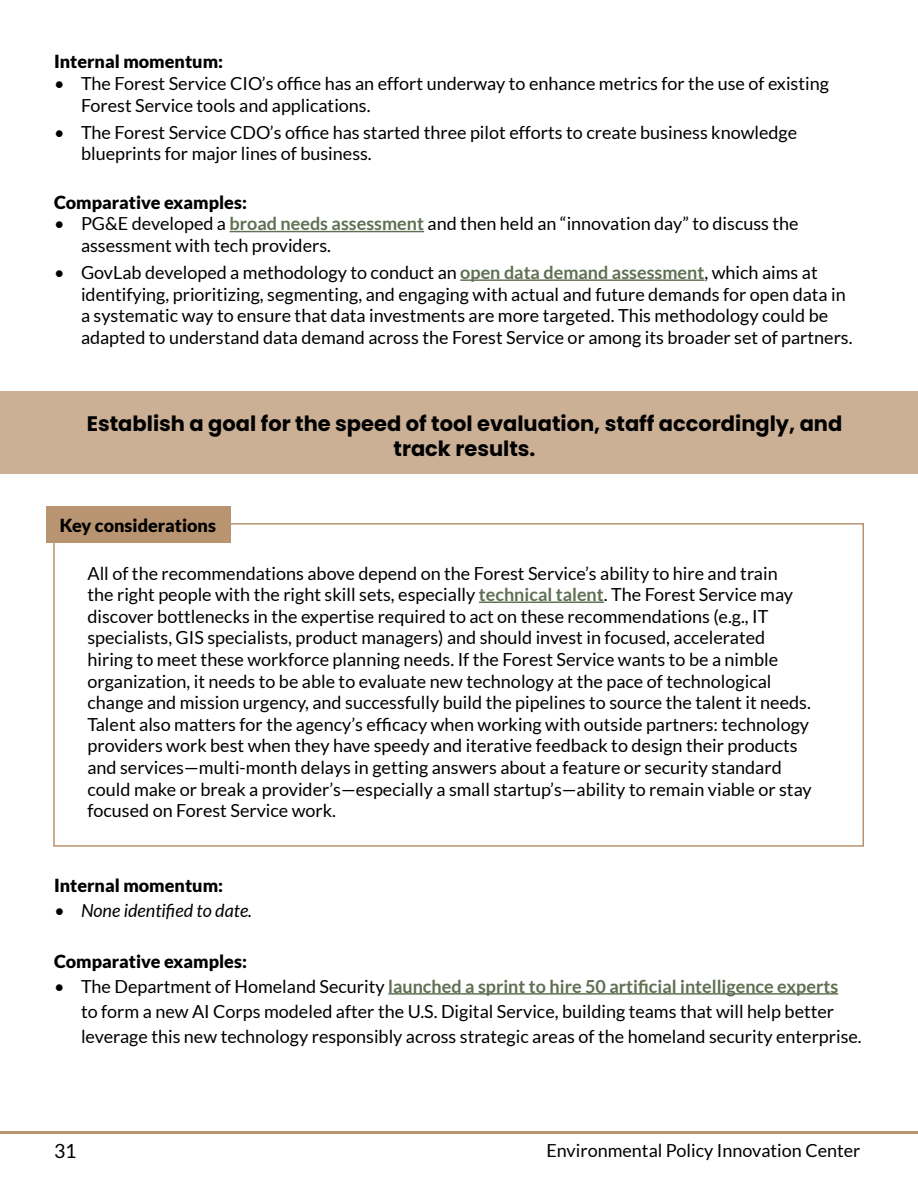
<style>
.page{position:relative;width:918px;height:1188px;background:#fff}
.page>*{position:absolute;margin:0;border:0;box-sizing:border-box;transform-origin:0 0}
.t1{font:700 21px/25.2px "Poppins";color:#000;text-align:center}
.t2{font:19.5px "Lato";color:#000}
.t3{font:18px/21.6px "Lato";color:#000}
.t4{font:900 18px "Lato";color:#000}
.t5{font:italic 18px "Lato";color:#000}
.s1{font-weight:700;color:#5f6f52}
</style>
<div class="page">
<hr style="left:0;top:1131px;width:918px;height:3px;background:#b99470">
<div style="left:53px;top:523px;width:811px;height:324px;border:2px solid #b99470"></div>
<div style="left:46px;top:506px;width:184px;height:37px;background:#b99470"></div>
<hr style="left:230px;top:231px;width:194px;height:1px;background:#5f6f52">
<hr style="left:460px;top:279px;width:245px;height:2px;background:#5f6f52">
<hr style="left:479px;top:602px;width:125px;height:1px;background:#5f6f52">
<hr style="left:388px;top:993px;width:450px;height:2px;background:#5f6f52">
<div style="left:0;top:392px;width:918px;height:82px;background:#cbb096"></div>
<p class="t4" style="left:54px;top:51px;width:171px">Internal momentum:</p>
<p class="t3" style="left:81px;top:73px;width:749px;text-indent:-27px">• The Forest Service CIO’s office has an effort underway to enhance metrics for the use of existing<br>Forest Service tools and applications.</p>
<p class="t3" style="left:81px;top:121px;width:718px;text-indent:-27px">• The Forest Service CDO’s office has started three pilot efforts to create business knowledge blueprints for major lines of business.</p>
<p class="t4" style="left:54px;top:192px;width:194px">Comparative examples:</p>
<p class="t3" style="left:81px;top:213px;width:719px;text-indent:-27px">• PG&amp;E developed a <span class="s1">broad needs assessment</span> and then held an “innovation day” to discuss the assessment with tech providers.</p>
<p class="t3" style="left:81px;top:262px;width:773px;text-indent:-27px">• GovLab developed a methodology to conduct an <span class="s1">open data demand assessment</span>, which aims at identifying, prioritizing, segmenting, and engaging with actual and future demands for open data in a systematic way to ensure that data investments are more targeted. This methodology could be adapted to understand data demand across the Forest Service or among its broader set of partners.</p>
<p class="t1" style="left:87px;top:411px;width:757px">Establish a goal for the speed of tool evaluation, staff accordingly, and track results.</p>
<p class="t4" style="left:60px;top:515px;width:158px">Key considerations</p>
<p class="t3" style="left:87px;top:562px;width:726px">All of the recommendations above depend on the Forest Service’s ability to hire and train<br>the right people with the right skill sets, especially <span class="s1">technical talent</span>. The Forest Service may discover bottlenecks in the expertise required to act on these recommendations (e.g., IT specialists, GIS specialists, product managers) and should invest in focused, accelerated hiring to meet these workforce planning needs. If the Forest Service wants to be a nimble organization, it needs to be able to evaluate new technology at the pace of technological change and mission urgency, and successfully build the pipelines to source the talent it needs.<br>Talent also matters for the agency’s efficacy when working with outside partners: technology providers work best when they have speedy and iterative feedback to design their products and services—multi-month delays in getting answers about a feature or security standard could make or break a provider’s—especially a small startup’s—ability to remain viable or stay focused on Forest Service work.</p>
<p class="t4" style="left:54px;top:875px;width:171px">Internal momentum:</p>
<p class="t5" style="left:54px;top:901px;width:200px">• None identified to date.</p>
<p class="t4" style="left:54px;top:950px;width:194px">Comparative examples:</p>
<p class="t3" style="left:81px;top:974px;width:782px;line-height:25.2px;text-indent:-27px">• The Department of Homeland Security <span class="s1">launched a sprint to hire 50 artificial intelligence experts<br></span>to form a new AI Corps modeled after the U.S. Digital Service, building teams that will help better leverage this new technology responsibly across strategic areas of the homeland security enterprise.</p>
<p class="t2" style="left:54px;top:1140px;width:24px">31</p>
<p class="t3" style="left:546px;top:1140px;width:316px">Environmental Policy Innovation Center</p>
</div>
